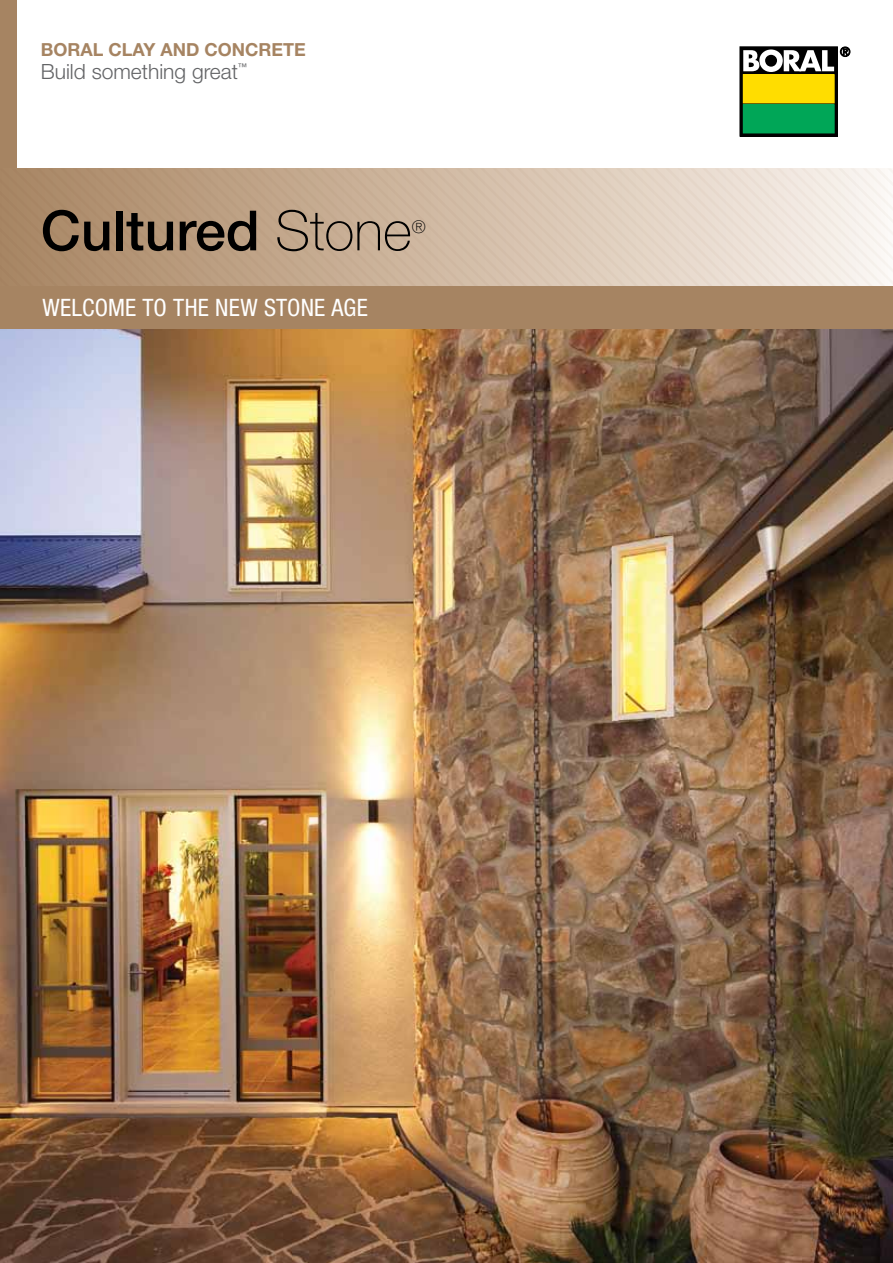
<style>
.page{position:relative;width:893px;height:1263px;background:#fff}
.page>*{position:absolute;margin:0;border:0;box-sizing:border-box;transform-origin:0 0}
.t1{font:500 55.5px "Helvetica Neue LT Std";color:#000}
.t2{font:condensed 24px "Helvetica Neue LT Std";letter-spacing:.005em;color:#fff}
.t3{font:300 21px "Helvetica Neue LT Std";color:#636466}
.t4{font:700 18px "Helvetica Neue LT Std";color:#a68462}
.t5{font:100 17.55px "Helvetica Neue LT Std";color:#000}
.t6{font:9.3px "Helvetica Neue LT Std";color:#636466}
.s1{font-weight:100}
</style>
<div class="page">
<img style="left:0;top:329px;width:893px;height:934px">
<div style="left:0;top:0;width:16px;height:170px;background:#a68462"></div>
<svg style="left:0;top:168px;width:893px;height:119px;background:#d0baa5"></svg>
<svg style="left:742px;top:49px;width:93px;height:85px"></svg>
<div style="left:740px;top:47px;width:97px;height:89px;border:1px solid #000"></div>
<div style="left:743px;top:75px;width:91px;height:28px;background:#fd0"></div>
<div style="left:743px;top:105px;width:91px;height:28px;background:#00a657"></div>
<svg style="left:743px;top:49px;width:91px;height:23px"></svg>
<svg style="left:840px;top:47px;width:10px;height:10px"></svg>
<div style="left:0;top:287px;width:893px;height:42px;background:#a68462"></div>
<p class="t4" style="left:41px;top:39px;width:267px">BORAL CLAY AND CONCRETE</p>
<p class="t3" style="left:41px;top:59px;width:199px">Build something great</p>
<p class="t6" style="left:238px;top:61px;width:11px">™</p>
<h1 class="t1" style="left:41px;top:197px;width:373px">Cultured <span class="s1">Stone</span></h1>
<p class="t5" style="left:412px;top:217px;width:15px">®</p>
<p class="t2" style="left:43px;top:293px;width:327px">WELCOME TO THE NEW STONE AGE</p>
</div>
